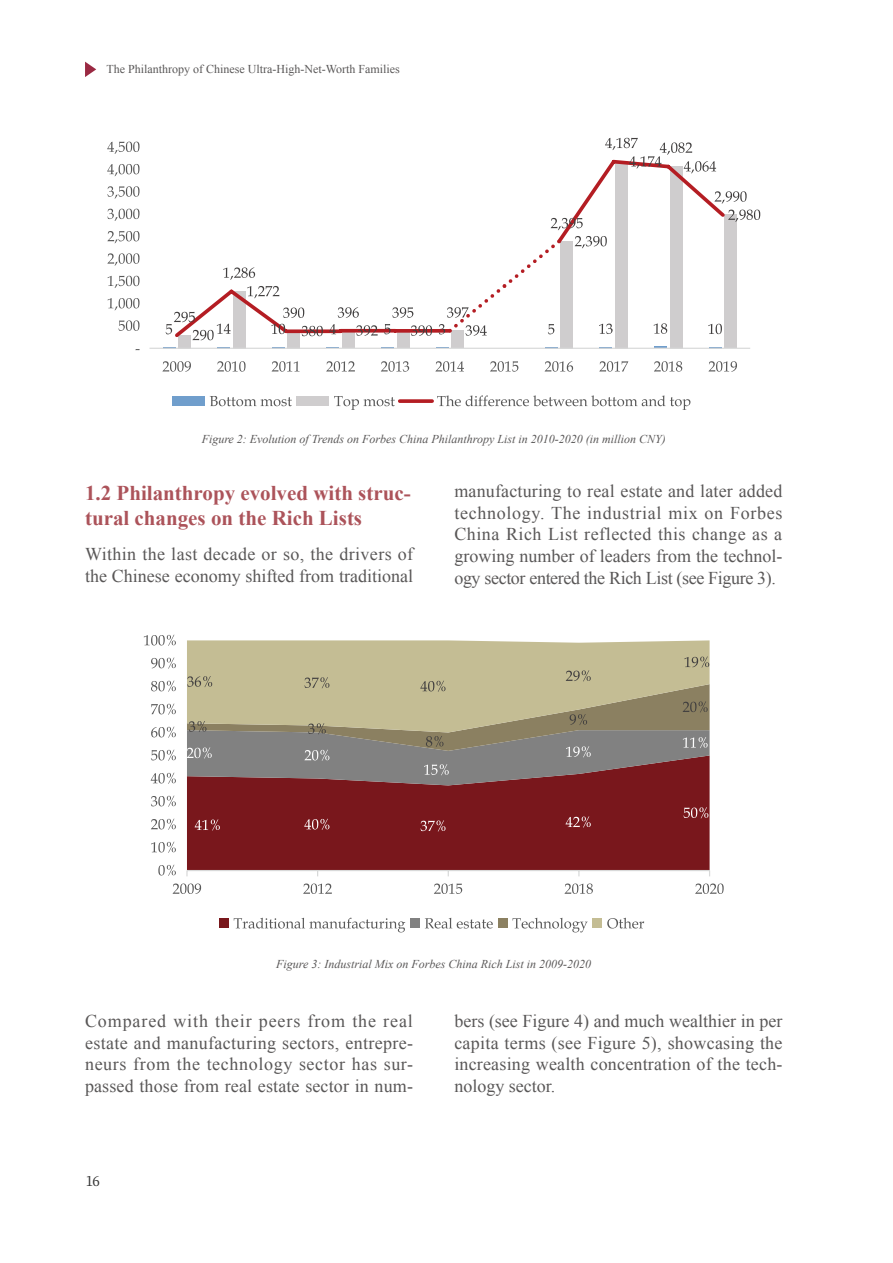
<style>
.page{position:relative;width:893px;height:1263px;background:#fff}
.page>*{position:absolute;margin:0;border:0;box-sizing:border-box;transform-origin:0 0}
.红色标题_中{font:700 21px/25.2px "Times New Roman";color:#ac535a}
.内文{font:18px/21.6px "Times New Roman";letter-spacing:.01em;color:#595757;text-align:justify}
.t1{font:500 13.5px "Source Han Serif CN";color:#000}
.图_小字_红色{font:italic 12px "Times New Roman";color:#595757}
.图_小字{font:italic 12px "Times New Roman";color:#595757}
.t2{font:12px "Times New Roman";color:#595757}
</style>
<div class="page">
<svg style="left:85px;top:62px;width:11px;height:15px"></svg>
<div style="left:187px;top:785px;width:523px;height:85px;background:#79171c"></div>
<svg style="left:187px;top:640px;width:523px;height:16px;background:#c7c19a"></svg>
<hr style="left:187px;top:870px;width:523px;height:1px;background:#d8d9d9">
<svg style="left:195px;top:819px;width:25px;height:11px"></svg>
<svg style="left:304px;top:819px;width:25px;height:11px"></svg>
<svg style="left:420px;top:820px;width:26px;height:11px"></svg>
<svg style="left:565px;top:816px;width:26px;height:11px"></svg>
<svg style="left:683px;top:807px;width:25px;height:11px"></svg>
<svg style="left:187px;top:656px;width:523px;height:129px;background:#a2967f"></svg>
<svg style="left:158px;top:865px;width:18px;height:11px"></svg>
<svg style="left:151px;top:842px;width:25px;height:11px"></svg>
<svg style="left:151px;top:819px;width:25px;height:11px"></svg>
<svg style="left:151px;top:796px;width:25px;height:11px"></svg>
<svg style="left:151px;top:773px;width:25px;height:11px"></svg>
<svg style="left:151px;top:750px;width:25px;height:11px"></svg>
<svg style="left:151px;top:727px;width:25px;height:11px"></svg>
<svg style="left:151px;top:704px;width:25px;height:11px"></svg>
<svg style="left:151px;top:681px;width:25px;height:11px"></svg>
<svg style="left:151px;top:658px;width:25px;height:11px"></svg>
<svg style="left:144px;top:635px;width:32px;height:11px"></svg>
<svg style="left:173px;top:883px;width:28px;height:11px"></svg>
<svg style="left:303px;top:883px;width:29px;height:11px"></svg>
<svg style="left:434px;top:883px;width:28px;height:11px"></svg>
<svg style="left:565px;top:883px;width:28px;height:11px"></svg>
<svg style="left:695px;top:883px;width:29px;height:11px"></svg>
<div style="left:219px;top:919px;width:10px;height:9px;background:#79171c"></div>
<div style="left:410px;top:919px;width:10px;height:9px;background:#818181"></div>
<div style="left:498px;top:919px;width:9px;height:9px;background:#8b8061"></div>
<div style="left:593px;top:919px;width:9px;height:9px;background:#c4bd94"></div>
<svg style="left:234px;top:918px;width:171px;height:14px"></svg>
<svg style="left:425px;top:918px;width:68px;height:10px"></svg>
<svg style="left:512px;top:918px;width:76px;height:14px"></svg>
<svg style="left:607px;top:918px;width:37px;height:10px"></svg>
<svg style="left:491px;top:347px;width:12px;height:1px"></svg>
<svg style="left:163px;top:347px;width:12px;height:1px"></svg>
<svg style="left:218px;top:347px;width:12px;height:1px"></svg>
<svg style="left:272px;top:347px;width:12px;height:1px"></svg>
<svg style="left:327px;top:347px;width:12px;height:1px"></svg>
<svg style="left:381px;top:347px;width:13px;height:1px"></svg>
<svg style="left:436px;top:347px;width:12px;height:1px"></svg>
<svg style="left:545px;top:347px;width:12px;height:1px"></svg>
<svg style="left:600px;top:347px;width:12px;height:1px"></svg>
<svg style="left:654px;top:347px;width:13px;height:1px"></svg>
<svg style="left:709px;top:347px;width:12px;height:1px"></svg>
<div style="left:178px;top:335px;width:13px;height:13px;background:#cfcdce"></div>
<div style="left:233px;top:291px;width:12px;height:57px;background:#cfcdce"></div>
<div style="left:288px;top:331px;width:12px;height:17px;background:#cfcdce"></div>
<div style="left:342px;top:331px;width:13px;height:17px;background:#cfcdce"></div>
<div style="left:397px;top:331px;width:12px;height:17px;background:#cfcdce"></div>
<div style="left:451px;top:330px;width:13px;height:18px;background:#cfcdce"></div>
<div style="left:561px;top:241px;width:12px;height:107px;background:#cfcdce"></div>
<div style="left:615px;top:161px;width:13px;height:187px;background:#cfcdce"></div>
<div style="left:670px;top:166px;width:12px;height:182px;background:#cfcdce"></div>
<div style="left:724px;top:215px;width:13px;height:133px;background:#cfcdce"></div>
<hr style="left:150px;top:348px;width:600px;height:1px;background:#d8d9d9">
<svg style="left:176px;top:168px;width:552px;height:172px"></svg>
<svg style="left:271px;top:324px;width:14px;height:10px"></svg>
<svg style="left:329px;top:324px;width:7px;height:10px"></svg>
<svg style="left:384px;top:324px;width:7px;height:10px"></svg>
<svg style="left:599px;top:324px;width:14px;height:10px"></svg>
<svg style="left:654px;top:323px;width:13px;height:11px"></svg>
<svg style="left:708px;top:324px;width:14px;height:10px"></svg>
<svg style="left:223px;top:267px;width:32px;height:13px"></svg>
<svg style="left:283px;top:308px;width:21px;height:10px"></svg>
<svg style="left:338px;top:307px;width:21px;height:11px"></svg>
<svg style="left:392px;top:307px;width:21px;height:11px"></svg>
<svg style="left:551px;top:218px;width:32px;height:12px"></svg>
<svg style="left:715px;top:191px;width:32px;height:13px"></svg>
<svg style="left:166px;top:312px;width:65px;height:28px"></svg>
<svg style="left:247px;top:286px;width:32px;height:12px"></svg>
<svg style="left:302px;top:326px;width:21px;height:10px"></svg>
<svg style="left:356px;top:325px;width:22px;height:11px"></svg>
<svg style="left:411px;top:325px;width:21px;height:11px"></svg>
<svg style="left:439px;top:239px;width:122px;height:97px"></svg>
<svg style="left:575px;top:236px;width:32px;height:12px"></svg>
<svg style="left:605px;top:138px;width:111px;height:35px"></svg>
<svg style="left:728px;top:210px;width:32px;height:12px"></svg>
<svg style="left:118px;top:320px;width:22px;height:11px"></svg>
<svg style="left:108px;top:298px;width:32px;height:12px"></svg>
<svg style="left:108px;top:276px;width:32px;height:12px"></svg>
<svg style="left:107px;top:253px;width:33px;height:13px"></svg>
<svg style="left:107px;top:231px;width:33px;height:12px"></svg>
<svg style="left:107px;top:209px;width:33px;height:12px"></svg>
<svg style="left:107px;top:186px;width:33px;height:13px"></svg>
<svg style="left:107px;top:164px;width:33px;height:12px"></svg>
<svg style="left:107px;top:142px;width:33px;height:12px"></svg>
<svg style="left:163px;top:361px;width:28px;height:11px"></svg>
<svg style="left:217px;top:361px;width:29px;height:11px"></svg>
<svg style="left:272px;top:361px;width:28px;height:11px"></svg>
<svg style="left:326px;top:361px;width:29px;height:11px"></svg>
<svg style="left:381px;top:361px;width:28px;height:11px"></svg>
<svg style="left:435px;top:361px;width:29px;height:11px"></svg>
<svg style="left:490px;top:361px;width:28px;height:11px"></svg>
<svg style="left:545px;top:361px;width:28px;height:11px"></svg>
<svg style="left:599px;top:361px;width:29px;height:11px"></svg>
<svg style="left:654px;top:361px;width:28px;height:11px"></svg>
<svg style="left:709px;top:361px;width:28px;height:11px"></svg>
<div style="left:172px;top:396px;width:33px;height:10px;background:#709ecc"></div>
<div style="left:297px;top:396px;width:32px;height:10px;background:#cfcdce"></div>
<svg style="left:400px;top:399px;width:32px;height:4px"></svg>
<svg style="left:210px;top:396px;width:82px;height:10px"></svg>
<svg style="left:334px;top:396px;width:61px;height:14px"></svg>
<svg style="left:437px;top:395px;width:253px;height:15px"></svg>
<p class="t2" style="left:107px;top:61px;width:295px">The Philanthropy of Chinese Ultra-High-Net-Worth Families</p>
<p class="图_小字_红色" style="left:202px;top:431px;width:466px">Figure 2: Evolution of Trends on Forbes China Philanthropy List in 2010-2020 (in million CNY)</p>
<p class="内文" style="left:454px;top:480px;width:330px">manufacturing to real estate and later added technology. The industrial mix on Forbes China Rich List reflected this change as a growing number of leaders from the technol&shy;ogy sector entered the Rich List (see Figure 3).</p>
<p class="红色标题_中" style="left:85px;top:479px;width:327px">1.2 Philanthropy evolved with struc&shy;tural changes on the Rich Lists</p>
<p class="内文" style="left:85px;top:543px;width:330px">Within the last decade or so, the drivers of the Chinese economy shifted from traditional</p>
<p class="图_小字" style="left:276px;top:955px;width:316px">Figure 3: Industrial Mix on Forbes China Rich List in 2009-2020</p>
<p class="内文" style="left:85px;top:1010px;width:330px">Compared with their peers from the real estate and manufacturing sectors, entrepre&shy;neurs from the technology sector has sur&shy;passed those from real estate sector in num-</p>
<p class="t1" style="left:85px;top:1173px;width:16px">16</p>
<p class="内文" style="left:454px;top:1010px;width:330px">bers (see Figure 4) and much wealthier in per capita terms (see Figure 5), showcasing the increasing wealth concentration of the tech&shy;nology sector.</p>
</div>
